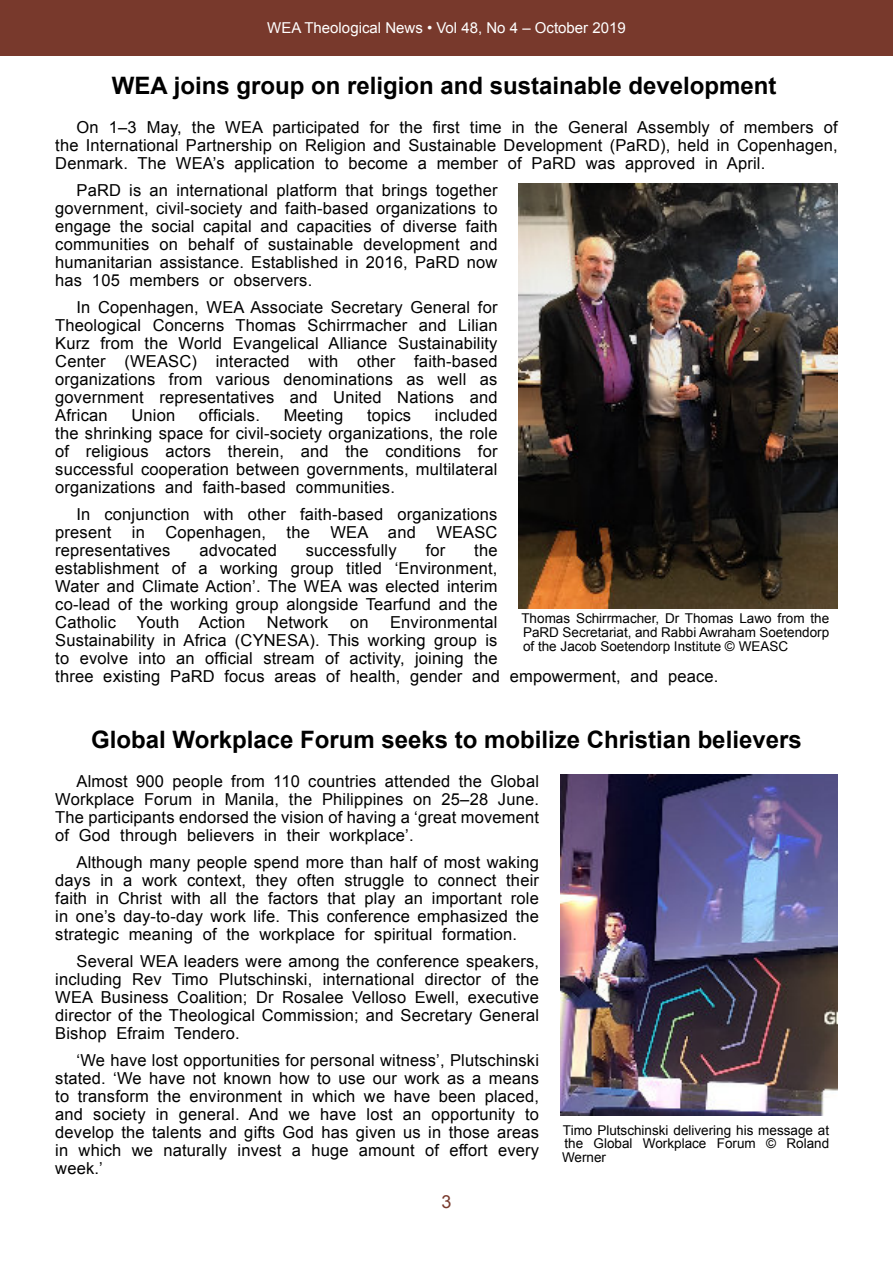
<style>
.page{position:relative;width:893px;height:1263px;background:#fff}
.page>*{position:absolute;margin:0;border:0;box-sizing:border-box;transform-origin:0 0}
.t1{font:700 24px "Arial";color:#000}
.t2{font:18px "Arial";color:#78392c}
.t3{font:16.5px/18px "Arial";letter-spacing:.01em;color:#000;text-align:justify}
.t4{font:15px "Arial";color:#fff}
.t5{font:13.5px/14px "Arial";color:#000;text-align:justify}
</style>
<div class="page">
<div style="left:0;top:0;width:893px;height:55px;background:#78392c"></div>
<img style="left:560px;top:775px;width:278px;height:340px">
<img style="left:519px;top:184px;width:319px;height:425px">
<p class="t4" style="left:267px;top:22px;width:360px">WEA Theological News • Vol 48, No 4 – October 2019</p>
<h1 class="t1" style="left:112px;top:76px;width:666px">WEA joins group on religion and sustainable development</h1>
<p class="t3" style="left:55px;top:119px;width:784px;text-indent:21px">On 1–3 May, the WEA participated for the first time in the General Assembly of members of the International Partnership on Religion and Sustainable Development (PaRD), held in Copenhagen, Denmark. The WEA’s application to become a member of PaRD was approved in April.</p>
<p class="t3" style="left:55px;top:182px;width:444px;text-indent:21px">PaRD is an international platform that brings together government, civil-society and faith-based organizations to engage the social capital and capacities of diverse faith communities on behalf of sustainable development and humanitarian assistance. Established in 2016, PaRD now has 105 members or observers.</p>
<p class="t3" style="left:55px;top:299px;width:444px;text-indent:21px">In Copenhagen, WEA Associate Secretary General for Theological Concerns Thomas Schirrmacher and Lilian Kurz from the World Evangelical Alliance Sustainability Center (WEASC) interacted with other faith-based organizations from various denominations as well as government representatives and United Nations and African</p>
<p class="t3" style="left:131px;top:407px;width:45px">Union</p>
<p class="t3" style="left:199px;top:407px;width:62px">officials.</p>
<p class="t3" style="left:284px;top:407px;width:61px">Meeting</p>
<p class="t3" style="left:367px;top:407px;width:45px">topics</p>
<p class="t3" style="left:55px;top:407px;width:444px;text-indent:380px">included the shrinking space for civil-society organizations, the role of religious actors therein, and the conditions for successful cooperation between governments, multilateral organizations and faith-based communities.</p>
<p class="t3" style="left:55px;top:506px;width:444px;text-indent:21px">In conjunction with other faith-based organizations present in Copenhagen, the WEA and WEASC representatives</p>
<p class="t3" style="left:199px;top:542px;width:79px">advocated</p>
<p class="t3" style="left:306px;top:542px;width:92px">successfully</p>
<p class="t3" style="left:426px;top:542px;width:21px">for</p>
<p class="t3" style="left:55px;top:542px;width:444px;text-indent:419px">the establishment of a working group titled ‘Environment, Water and Climate Action’. The WEA was elected interim co-lead of the working group alongside Tearfund and the Catholic</p>
<p class="t5" style="left:521px;top:612px;width:309px">Thomas Schirrmacher, Dr Thomas Lawo from the PaRD Secretariat, and Rabbi Awraham Soetendorp of the Jacob Soetendorp Institute © WEASC</p>
<p class="t3" style="left:55px;top:614px;width:665px;text-align:left;text-indent:335px">Environmental<br>Sustainability in Africa (CYNESA). This working group is<br>to evolve into an official stream of activity, joining the<br>three existing PaRD focus areas of health, gender and empowerment, and peace.</p>
<p class="t3" style="left:137px;top:614px;width:110px">Youth Action</p>
<p class="t3" style="left:267px;top:614px;width:63px">Network</p>
<p class="t3" style="left:350px;top:614px;width:20px">on</p>
<h1 class="t1" style="left:91px;top:730px;width:712px">Global Workplace Forum seeks to mobilize Christian believers</h1>
<p class="t3" style="left:55px;top:773px;width:485px;text-indent:21px">Almost 900 people from 110 countries attended the Global Workplace Forum in Manila, the Philippines on 25–28 June.<br>The participants endorsed the vision of having a ‘great movement of God through believers in their workplace’.</p>
<p class="t3" style="left:55px;top:854px;width:485px;text-indent:21px">Although many people spend more than half of most waking days in a work context, they often struggle to connect their faith in Christ with all the factors that play an important role in one’s day-to-day work life. This conference emphasized the strategic meaning of the workplace for spiritual formation.</p>
<p class="t3" style="left:55px;top:953px;width:485px;text-indent:21px">Several WEA leaders were among the conference speakers, including Rev Timo Plutschinski, international director of the WEA Business Coalition; Dr Rosalee Velloso Ewell, executive director of the Theological Commission; and Secretary General Bishop Efraim Tendero.</p>
<p class="t3" style="left:55px;top:1052px;width:485px;text-indent:21px">‘We have lost opportunities for personal witness’, Plutschinski stated. ‘We have not known how to use our work as a means to transform the environment in which we have been placed, and society in general. And we have lost an opportunity to develop the talents and gifts God has given us in those areas in which we naturally invest a huge amount of effort every week.’</p>
<p class="t5" style="left:562px;top:1124px;width:269px">Timo Plutschinski delivering his message at the Global Workplace Forum © Roland Werner</p>
<p class="t2" style="left:441px;top:1195px;width:12px">3</p>
</div>
